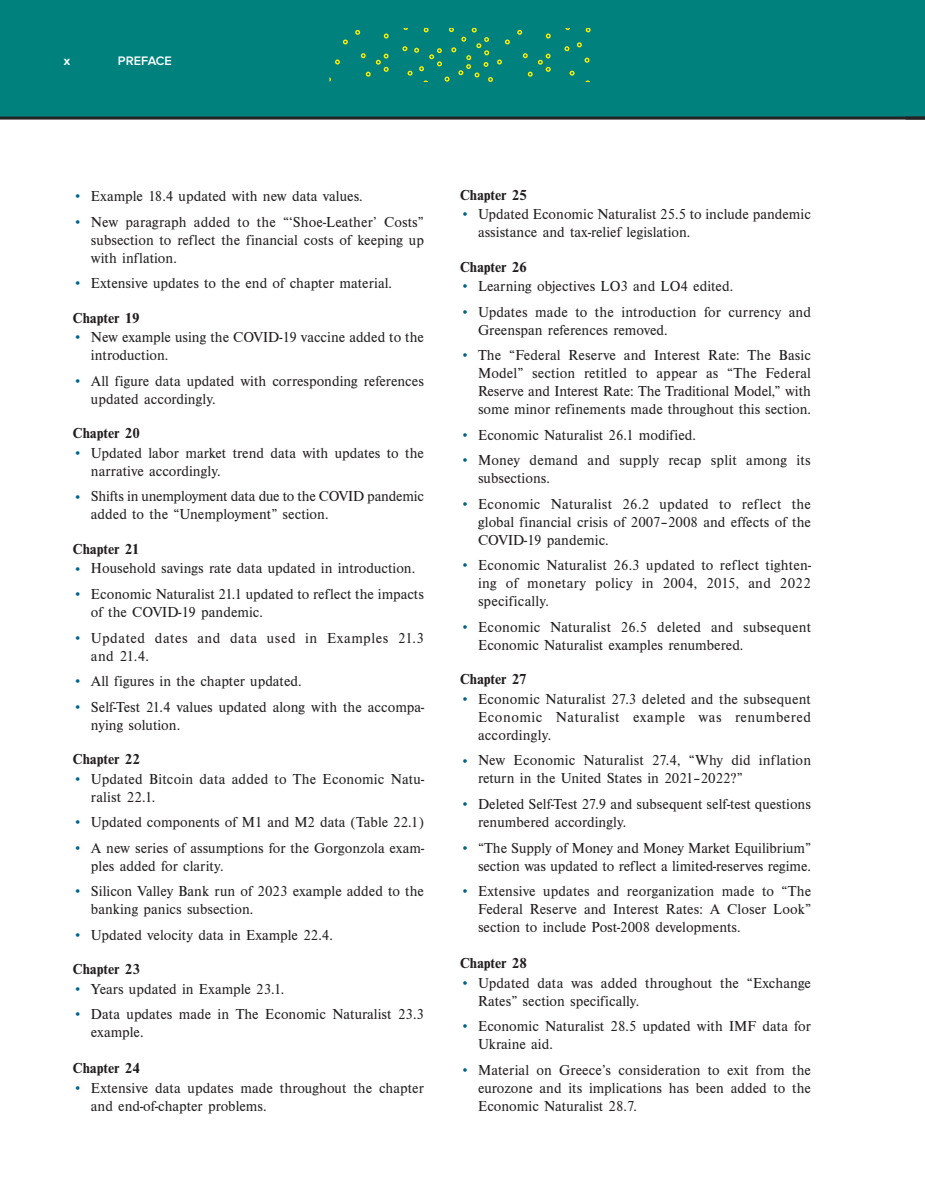
<style>
.page{position:relative;width:925px;height:1182px;background:#fff}
.page>*{position:absolute;margin:0;border:0;box-sizing:border-box;transform-origin:0 0}
.fpr_lb{font:15px/18px "Nimbus Rom DOT";color:#231f20}
.fpr_lbtt{font:700 15px "Nimbus Rom DOT";color:#231f20}
.fpr_lb-2{font:15px/18px "Nimbus Rom DOT";letter-spacing:.035em;color:#231f20}
.rhv{font:600 12.75px "Proxima Nova";color:#fff}
.rhv-2{font:700 12.75px "Proxima Nova";color:#fff}
.s1{color:#006288}
</style>
<div class="page">
<div style="left:0;top:0;width:925px;height:118px;background:#00817d"></div>
<hr style="left:0;top:116px;width:925px;height:3px;background:#262324">
<svg style="left:361px;top:53px;width:28px;height:24px"></svg>
<svg style="left:384px;top:34px;width:5px;height:5px"></svg>
<svg style="left:335px;top:59px;width:5px;height:5px"></svg>
<svg style="left:343px;top:40px;width:5px;height:4px"></svg>
<svg style="left:355px;top:30px;width:5px;height:5px"></svg>
<svg style="left:523px;top:53px;width:28px;height:24px"></svg>
<svg style="left:546px;top:34px;width:5px;height:5px"></svg>
<svg style="left:517px;top:30px;width:5px;height:5px"></svg>
<svg style="left:564px;top:46px;width:5px;height:5px"></svg>
<svg style="left:586px;top:28px;width:5px;height:4px"></svg>
<svg style="left:569px;top:71px;width:5px;height:5px"></svg>
<svg style="left:577px;top:42px;width:5px;height:5px"></svg>
<svg style="left:584px;top:58px;width:5px;height:5px"></svg>
<svg style="left:402px;top:28px;width:108px;height:54px"></svg>
<p class="rhv-2" style="left:64px;top:53px;width:8px">x</p>
<p class="rhv" style="left:118px;top:53px;width:55px">PREFACE</p>
<p class="fpr_lb" style="left:73px;top:187px;width:291px"><span class="s1">•</span> Example 18.4 updated with new data values.</p>
<p class="fpr_lb" style="left:91px;top:213px;width:335px;text-align:justify;text-indent:-18px"><span class="s1">•</span> New paragraph added to the “‘Shoe-Leather’ Costs” subsection to reflect the financial costs of keeping up with inflation.</p>
<p class="fpr_lb" style="left:73px;top:274px;width:321px"><span class="s1">•</span> Extensive updates to the end of chapter material.</p>
<p class="fpr_lbtt" style="left:73px;top:309px;width:68px">Chapter 19</p>
<p class="fpr_lb" style="left:91px;top:328px;width:334px;text-indent:-18px"><span class="s1">•</span> New example using the COVID-19 vaccine added to the introduction.</p>
<p class="fpr_lb" style="left:91px;top:372px;width:335px;text-indent:-18px"><span class="s1">•</span> All figure data updated with corresponding references updated accordingly.</p>
<p class="fpr_lbtt" style="left:73px;top:425px;width:68px">Chapter 20</p>
<p class="fpr_lb" style="left:91px;top:444px;width:334px;text-indent:-18px"><span class="s1">•</span> Updated labor market trend data with updates to the narrative accordingly.</p>
<p class="fpr_lb" style="left:91px;top:487px;width:335px;text-indent:-18px"><span class="s1">•</span> Shifts in unemployment data due to the COVID pandemic added to the “Unemployment” section.</p>
<p class="fpr_lbtt" style="left:73px;top:540px;width:68px">Chapter 21</p>
<p class="fpr_lb" style="left:73px;top:559px;width:344px"><span class="s1">•</span> Household savings rate data updated in introduction.</p>
<p class="fpr_lb" style="left:91px;top:585px;width:334px;text-indent:-18px"><span class="s1">•</span> Economic Naturalist 21.1 updated to reflect the impacts of the COVID-19 pandemic.</p>
<p class="fpr_lb-2" style="left:91px;top:628px;width:335px;text-indent:-18px"><span class="s1">•</span> Updated dates and data used in Examples 21.3 and 21.4.</p>
<p class="fpr_lb" style="left:73px;top:672px;width:230px"><span class="s1">•</span> All figures in the chapter updated.</p>
<p class="fpr_lb" style="left:91px;top:697px;width:335px;text-indent:-18px"><span class="s1">•</span> Self-Test 21.4 values updated along with the accompa&shy;nying solution.</p>
<p class="fpr_lbtt" style="left:73px;top:750px;width:68px">Chapter 22</p>
<p class="fpr_lb" style="left:91px;top:769px;width:335px;text-indent:-18px"><span class="s1">•</span> Updated Bitcoin data added to The Economic Natu&shy;ralist 22.1.</p>
<p class="fpr_lb" style="left:73px;top:813px;width:352px"><span class="s1">•</span> Updated components of M1 and M2 data (Table 22.1)</p>
<p class="fpr_lb" style="left:91px;top:838px;width:335px;text-indent:-18px"><span class="s1">•</span> A new series of assumptions for the Gorgonzola exam&shy;ples added for clarity.</p>
<p class="fpr_lb" style="left:91px;top:882px;width:334px;text-indent:-18px"><span class="s1">•</span> Silicon Valley Bank run of 2023 example added to the banking panics subsection.</p>
<p class="fpr_lb" style="left:73px;top:925px;width:261px"><span class="s1">•</span> Updated velocity data in Example 22.4.</p>
<p class="fpr_lbtt" style="left:73px;top:960px;width:68px">Chapter 23</p>
<p class="fpr_lb" style="left:73px;top:979px;width:213px"><span class="s1">•</span> Years updated in Example 23.1.</p>
<p class="fpr_lb" style="left:91px;top:1005px;width:335px;text-indent:-18px"><span class="s1">•</span> Data updates made in The Economic Naturalist 23.3 example.</p>
<p class="fpr_lbtt" style="left:73px;top:1059px;width:68px">Chapter 24</p>
<p class="fpr_lb" style="left:91px;top:1078px;width:334px;text-indent:-18px"><span class="s1">•</span> Extensive data updates made throughout the chapter and end-of-chapter problems.</p>
<p class="fpr_lbtt" style="left:460px;top:186px;width:68px">Chapter 25</p>
<p class="fpr_lb" style="left:478px;top:205px;width:335px;text-indent:-18px"><span class="s1">•</span> Updated Economic Naturalist 25.5 to include pandemic assistance and tax-relief legislation.</p>
<p class="fpr_lbtt" style="left:460px;top:258px;width:68px">Chapter 26</p>
<p class="fpr_lb" style="left:460px;top:277px;width:275px"><span class="s1">•</span> Learning objectives LO3 and LO4 edited.</p>
<p class="fpr_lb" style="left:478px;top:303px;width:335px;text-indent:-18px"><span class="s1">•</span> Updates made to the introduction for currency and<br>Greenspan references removed.</p>
<p class="fpr_lb" style="left:478px;top:346px;width:335px;text-align:justify;text-indent:-18px"><span class="s1">•</span> The “Federal Reserve and Interest Rate: The Basic Model” section retitled to appear as “The Federal Reserve and Interest Rate: The Traditional Model,” with some minor refinements made throughout this section.</p>
<p class="fpr_lb" style="left:460px;top:426px;width:238px"><span class="s1">•</span> Economic Naturalist 26.1 modified.</p>
<p class="fpr_lb" style="left:478px;top:451px;width:334px;text-indent:-18px"><span class="s1">•</span> Money demand and supply recap split among its subsections.</p>
<p class="fpr_lb" style="left:478px;top:495px;width:334px;text-align:justify;text-indent:-18px"><span class="s1">•</span> Economic Naturalist 26.2 updated to reflect the global financial crisis of 2007–2008 and effects of the COVID-19 pandemic.</p>
<p class="fpr_lb" style="left:478px;top:556px;width:335px;text-align:justify;text-indent:-18px"><span class="s1">•</span> Economic Naturalist 26.3 updated to reflect tighten&shy;ing of monetary policy in 2004, 2015, and 2022 specifically.</p>
<p class="fpr_lb" style="left:478px;top:618px;width:335px;text-indent:-18px"><span class="s1">•</span> Economic Naturalist 26.5 deleted and subsequent<br>Economic Naturalist examples renumbered.</p>
<p class="fpr_lbtt" style="left:460px;top:671px;width:68px">Chapter 27</p>
<p class="fpr_lb" style="left:478px;top:690px;width:335px;text-align:justify;text-indent:-18px"><span class="s1">•</span> Economic Naturalist 27.3 deleted and the subsequent Economic Naturalist example was renumbered accordingly.</p>
<p class="fpr_lb" style="left:478px;top:751px;width:335px;text-indent:-18px"><span class="s1">•</span> New Economic Naturalist 27.4, “Why did inflation return in the United States in 2021–2022?”</p>
<p class="fpr_lb" style="left:478px;top:795px;width:335px;text-indent:-18px"><span class="s1">•</span> Deleted Self-Test 27.9 and subsequent self-test questions renumbered accordingly.</p>
<p class="fpr_lb" style="left:460px;top:838px;width:353px;text-align:right"><span class="s1">•</span> “The Supply of Money and Money Market Equilibrium” section was updated to reflect a limited-reserves regime.</p>
<p class="fpr_lb" style="left:478px;top:882px;width:335px;text-align:justify;text-indent:-18px"><span class="s1">•</span> Extensive updates and reorganization made to “The Federal Reserve and Interest Rates: A Closer Look” section to include Post-2008 developments.</p>
<p class="fpr_lbtt" style="left:460px;top:954px;width:68px">Chapter 28</p>
<p class="fpr_lb" style="left:478px;top:973px;width:335px;text-indent:-18px"><span class="s1">•</span> Updated data was added throughout the “Exchange<br>Rates” section specifically.</p>
<p class="fpr_lb" style="left:478px;top:1017px;width:334px;text-indent:-18px"><span class="s1">•</span> Economic Naturalist 28.5 updated with IMF data for<br>Ukraine aid.</p>
<p class="fpr_lb" style="left:478px;top:1060px;width:334px;text-align:justify;text-indent:-18px"><span class="s1">•</span> Material on Greece’s consideration to exit from the eurozone and its implications has been added to the Economic Naturalist 28.7.</p>
</div>
